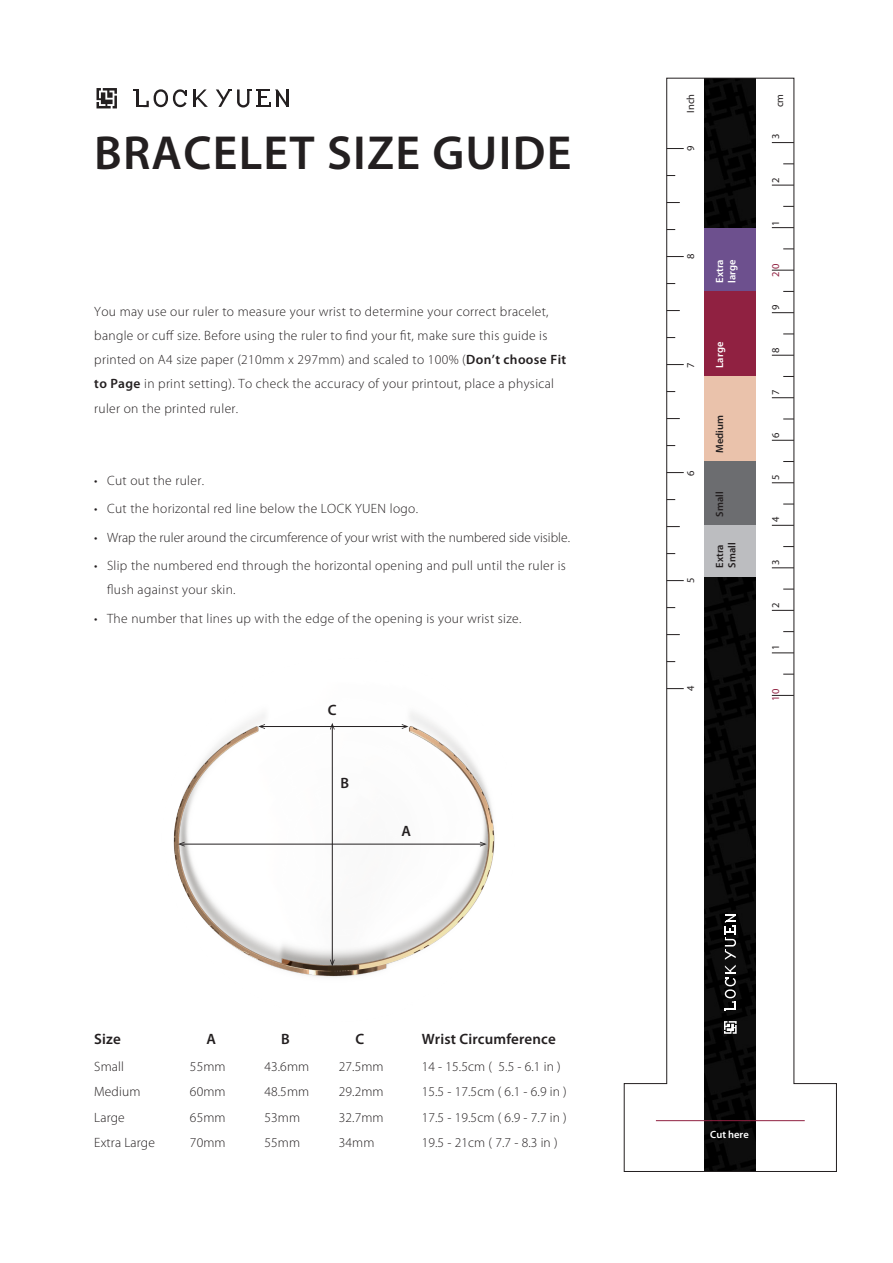
<style>
.page{position:relative;width:893px;height:1263px;background:#fff}
.page>*{position:absolute;margin:0;border:0;box-sizing:border-box;transform-origin:0 0}
.t1{font:600 48px "Myriad Pro";letter-spacing:.025em;color:#231f20}
.t2{font:600 15px "Myriad Pro";letter-spacing:.01em;color:#231f20}
.t3{font:300 13.5px/24px "Myriad Pro";letter-spacing:.025em;color:#231f20}
.t4{font:300 13.5px "Myriad Pro";color:#231f20}
.t5{font:10.5px "Myriad Pro";color:#231f20}
.t6{font:600 10.5px/12.6px "Myriad Pro";color:#fff}
.t7{font:600 10.5px/12.6px "Myriad Pro";color:#231f20}
.t8{font:10.5px "Myriad Pro";color:#902141}
.s1{font-weight:600}
</style>
<div class="page">
<svg style="left:624px;top:78px;width:213px;height:1094px"></svg>
<hr style="left:656px;top:1120px;width:149px;height:1px;background:#902141">
<svg style="left:667px;top:688px;width:17px;height:1px"></svg>
<svg style="left:667px;top:580px;width:17px;height:1px"></svg>
<svg style="left:667px;top:472px;width:17px;height:1px"></svg>
<svg style="left:667px;top:634px;width:13px;height:1px"></svg>
<svg style="left:667px;top:526px;width:13px;height:1px"></svg>
<svg style="left:667px;top:418px;width:13px;height:1px"></svg>
<svg style="left:667px;top:364px;width:17px;height:1px"></svg>
<svg style="left:667px;top:256px;width:17px;height:1px"></svg>
<svg style="left:667px;top:310px;width:13px;height:1px"></svg>
<svg style="left:667px;top:202px;width:13px;height:1px"></svg>
<svg style="left:667px;top:148px;width:17px;height:1px"></svg>
<svg style="left:772px;top:185px;width:22px;height:1px"></svg>
<svg style="left:772px;top:142px;width:22px;height:1px"></svg>
<svg style="left:772px;top:227px;width:22px;height:1px"></svg>
<svg style="left:772px;top:270px;width:22px;height:1px"></svg>
<svg style="left:772px;top:312px;width:22px;height:1px"></svg>
<svg style="left:772px;top:355px;width:22px;height:1px"></svg>
<svg style="left:772px;top:397px;width:22px;height:1px"></svg>
<svg style="left:772px;top:440px;width:22px;height:1px"></svg>
<svg style="left:772px;top:482px;width:22px;height:1px"></svg>
<svg style="left:772px;top:525px;width:22px;height:1px"></svg>
<svg style="left:772px;top:567px;width:22px;height:1px"></svg>
<svg style="left:772px;top:610px;width:22px;height:1px"></svg>
<svg style="left:772px;top:652px;width:22px;height:1px"></svg>
<svg style="left:772px;top:695px;width:22px;height:1px"></svg>
<svg style="left:724px;top:1021px;width:13px;height:13px"></svg>
<svg style="left:725px;top:914px;width:11px;height:97px"></svg>
<svg style="left:97px;top:88px;width:20px;height:20px"></svg>
<svg style="left:194px;top:89px;width:14px;height:18px"></svg>
<svg style="left:216px;top:89px;width:73px;height:19px"></svg>
<svg style="left:133px;top:89px;width:54px;height:18px"></svg>
<div style="left:705px;top:228px;width:51px;height:63px;background:#6d508e"></div>
<div style="left:705px;top:291px;width:51px;height:85px;background:#902141"></div>
<div style="left:705px;top:376px;width:51px;height:85px;background:#eac2ab"></div>
<div style="left:705px;top:461px;width:51px;height:64px;background:#6c6d70"></div>
<div style="left:705px;top:525px;width:51px;height:51px;background:#bcbdc0"></div>
<img style="left:173px;top:712px;width:322px;height:265px">
<hr style="left:180px;top:844px;width:304px;height:1px;background:#231f20">
<svg style="left:178px;top:842px;width:7px;height:4px"></svg>
<svg style="left:480px;top:842px;width:7px;height:4px"></svg>
<hr style="left:332px;top:725px;width:1px;height:239px;background:#231f20">
<svg style="left:330px;top:959px;width:5px;height:7px"></svg>
<svg style="left:330px;top:723px;width:5px;height:7px"></svg>
<hr style="left:260px;top:726px;width:146px;height:1px;background:#231f20">
<svg style="left:258px;top:724px;width:7px;height:5px"></svg>
<svg style="left:402px;top:724px;width:6px;height:5px"></svg>
<h1 class="t1" style="left:94px;top:123px;width:479px">BRACELET SIZE GUIDE</h1>
<p class="t3" style="left:94px;top:300px;width:473px">You may use our ruler to measure your wrist to determine your correct bracelet, bangle or cuff size. Before using the ruler to find your fit, make sure this guide is printed on A4 size paper (210mm x 297mm) and scaled to 100% (<span class="s1">Don’t choose Fit to Page</span> in print setting). To check the accuracy of your printout, place a physical ruler on the printed ruler.</p>
<p class="t3" style="left:94px;top:468px;width:111px">• Cut out the ruler.</p>
<p class="t3" style="left:94px;top:497px;width:325px">• Cut the horizontal red line below the LOCK YUEN logo.</p>
<p class="t4" style="left:94px;top:530px;width:477px">• Wrap the ruler around the circumference of your wrist with the numbered side visible.</p>
<p class="t3" style="left:107px;top:554px;width:460px;text-indent:-13px">• Slip the numbered end through the horizontal opening and pull until the ruler is flush against your skin.</p>
<p class="t3" style="left:94px;top:606px;width:429px">• The number that lines up with the edge of the opening is your wrist size.</p>
<p class="t2" style="left:328px;top:700px;width:10px">C</p>
<p class="t2" style="left:340px;top:773px;width:10px">B</p>
<p class="t2" style="left:402px;top:822px;width:11px">A</p>
<p class="t2" style="left:94px;top:1029px;width:28px">Size</p>
<p class="t2" style="left:206px;top:1029px;width:11px">A</p>
<p class="t2" style="left:281px;top:1029px;width:10px">B</p>
<p class="t2" style="left:356px;top:1029px;width:10px">C</p>
<p class="t2" style="left:422px;top:1029px;width:136px">Wrist Circumference</p>
<p class="t3" style="left:94px;top:1054px;width:31px">Small</p>
<p class="t3" style="left:190px;top:1054px;width:37px">55mm</p>
<p class="t3" style="left:264px;top:1054px;width:46px">43.6mm</p>
<p class="t3" style="left:339px;top:1054px;width:46px">27.5mm</p>
<p class="t3" style="left:422px;top:1054px;width:141px">14 - 15.5cm ( 5.5 - 6.1 in )</p>
<p class="t3" style="left:94px;top:1080px;width:48px">Medium</p>
<p class="t3" style="left:190px;top:1080px;width:37px">60mm</p>
<p class="t3" style="left:264px;top:1080px;width:46px">48.5mm</p>
<p class="t3" style="left:339px;top:1080px;width:46px">29.2mm</p>
<p class="t3" style="left:422px;top:1080px;width:147px">15.5 - 17.5cm ( 6.1 - 6.9 in )</p>
<p class="t3" style="left:94px;top:1105px;width:32px">Large</p>
<p class="t3" style="left:190px;top:1105px;width:37px">65mm</p>
<p class="t3" style="left:264px;top:1105px;width:37px">53mm</p>
<p class="t3" style="left:339px;top:1105px;width:46px">32.7mm</p>
<p class="t3" style="left:422px;top:1105px;width:147px">17.5 - 19.5cm ( 6.9 - 7.7 in )</p>
<p class="t3" style="left:94px;top:1131px;width:62px">Extra Large</p>
<p class="t3" style="left:190px;top:1131px;width:37px">70mm</p>
<p class="t3" style="left:264px;top:1131px;width:37px">55mm</p>
<p class="t3" style="left:339px;top:1131px;width:37px">34mm</p>
<p class="t3" style="left:422px;top:1131px;width:137px">19.5 - 21cm ( 7.7 - 8.3 in )</p>
<p class="t5" style="left:684px;top:113px;width:20px;rotate:-90deg">Inch</p>
<p class="t5" style="left:773px;top:107px;width:15px;rotate:-90deg">cm</p>
<p class="t5" style="left:684px;top:151px;width:7px;rotate:-90deg">9</p>
<p class="t5" style="left:684px;top:259px;width:7px;rotate:-90deg">8</p>
<p class="t6" style="left:713px;top:283px;width:25px;rotate:-90deg">Extra large</p>
<p class="t5" style="left:684px;top:368px;width:7px;rotate:-90deg">7</p>
<p class="t5" style="left:684px;top:476px;width:7px;rotate:-90deg">6</p>
<p class="t5" style="left:684px;top:583px;width:7px;rotate:-90deg">5</p>
<p class="t6" style="left:713px;top:368px;width:27px;rotate:-90deg">Large</p>
<p class="t7" style="left:713px;top:453px;width:39px;rotate:-90deg">Medium</p>
<p class="t7" style="left:713px;top:516px;width:27px;rotate:-90deg">Small</p>
<p class="t7" style="left:713px;top:567px;width:27px;rotate:-90deg">Extra<br>Small</p>
<p class="t5" style="left:684px;top:691px;width:7px;rotate:-90deg">4</p>
<p class="t5" style="left:769px;top:139px;width:7px;rotate:-90deg">3</p>
<p class="t5" style="left:769px;top:183px;width:7px;rotate:-90deg">2</p>
<p class="t5" style="left:769px;top:226px;width:7px;rotate:-90deg">1</p>
<p class="t8" style="left:769px;top:277px;width:14px;rotate:-90deg">2 0</p>
<p class="t5" style="left:769px;top:310px;width:7px;rotate:-90deg">9</p>
<p class="t5" style="left:769px;top:353px;width:7px;rotate:-90deg">8</p>
<p class="t5" style="left:769px;top:395px;width:7px;rotate:-90deg">7</p>
<p class="t5" style="left:769px;top:438px;width:7px;rotate:-90deg">6</p>
<p class="t5" style="left:769px;top:480px;width:7px;rotate:-90deg">5</p>
<p class="t5" style="left:769px;top:522px;width:7px;rotate:-90deg">4</p>
<p class="t5" style="left:769px;top:565px;width:7px;rotate:-90deg">3</p>
<p class="t5" style="left:769px;top:608px;width:7px;rotate:-90deg">2</p>
<p class="t5" style="left:769px;top:650px;width:7px;rotate:-90deg">1</p>
<p class="t8" style="left:769px;top:701px;width:14px;rotate:-90deg">1 0</p>
<p class="t6" style="left:710px;top:1128px;width:40px">Cut here</p>
</div>
